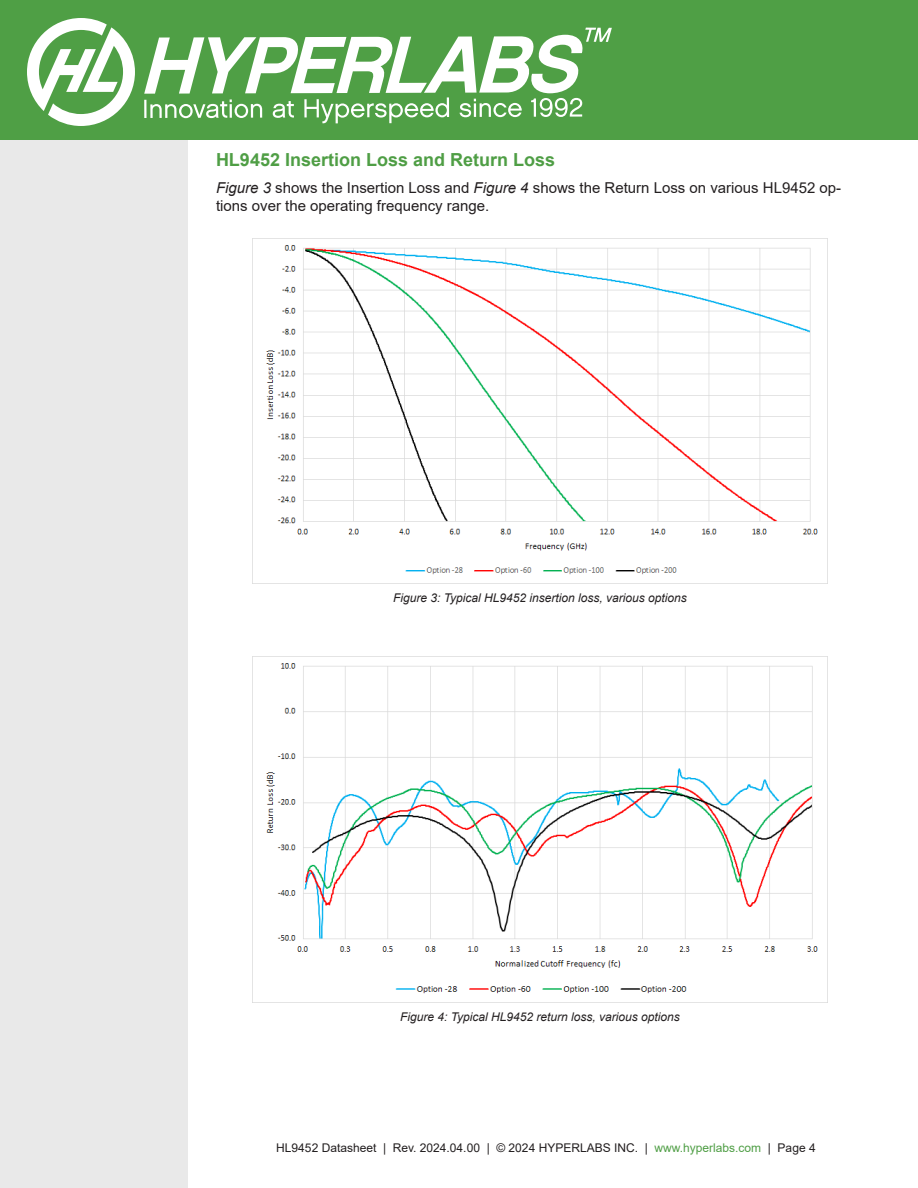
<style>
.page{position:relative;width:918px;height:1188px;background:#fff}
.page>*{position:absolute;margin:0;border:0;box-sizing:border-box;transform-origin:0 0}
.DS_Par_Content{font:700 18px "Arial";color:#4f9e45}
.DS_Par_Content-2{font:15px/18px "Arial";color:#231f20}
.DS_Par_Caption{font:italic 12px "Arial";color:#231f20}
.t1{font:12px "Arial";color:#231f20}
.s1{font-style:italic}
.s2{color:#4f9e45}
</style>
<div class="page">
<div style="left:0;top:1px;width:188px;height:1187px;background:#e9e9e9"></div>
<div style="left:0;top:0;width:918px;height:140px;background:#4f9f45"></div>
<svg style="left:27px;top:18px;width:108px;height:108px"></svg>
<svg style="left:144px;top:28px;width:468px;height:96px"></svg>
<img style="left:252px;top:238px;width:576px;height:346px">
<img style="left:252px;top:656px;width:576px;height:346px">
<p class="DS_Par_Content" style="left:216px;top:147px;width:341px">HL9452 Insertion Loss and Return Loss</p>
<p class="DS_Par_Content-2" style="left:216px;top:179px;width:627px"><span class="s1">Figure 3</span> shows the Insertion Loss and <span class="s1">Figure 4</span> shows the Return Loss on various HL9452 op&shy;tions over the operating frequency range.</p>
<p class="DS_Par_Caption" style="left:393px;top:590px;width:295px">Figure 3: Typical HL9452 insertion loss, various options</p>
<p class="DS_Par_Caption" style="left:400px;top:1009px;width:281px">Figure 4: Typical HL9452 return loss, various options</p>
<p class="t1" style="left:276px;top:1139px;width:541px">HL9452 Datasheet | Rev. 2024.04.00 | © 2024 HYPERLABS INC. | <span class="s2">www.hyperlabs.com</span> | Page 4</p>
</div>
